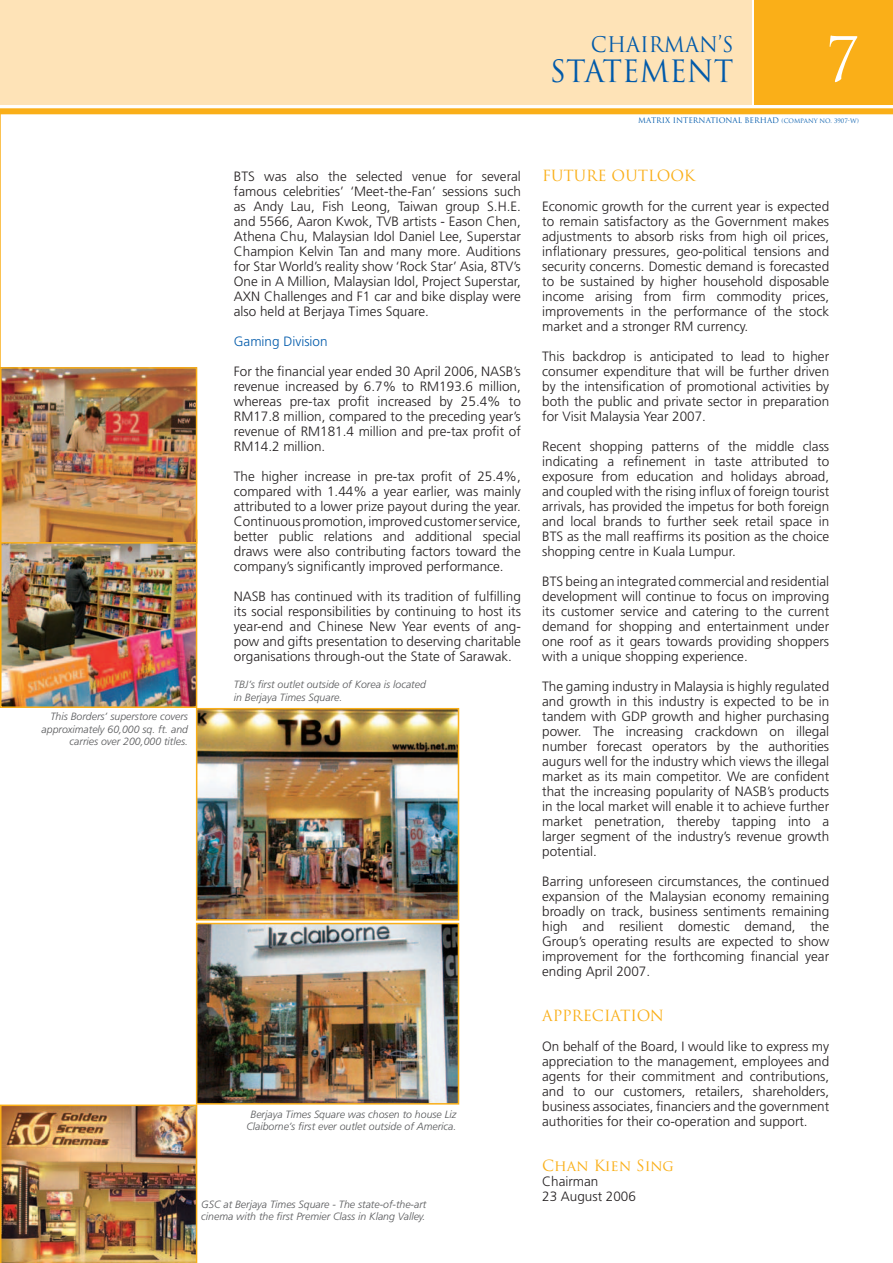
<style>
.page{position:relative;width:893px;height:1263px;background:#fff}
.page>*{position:absolute;margin:0;border:0;box-sizing:border-box;transform-origin:0 0}
.t1{font:60px "Trajan Pro";color:#fff}
.t2{font:30px "Trajan Pro";color:#015aaa;scale:.95 1}
.t3{font:21px "Trajan Pro";color:#015aaa;scale:.95 1}
.t4{font:15px "Trajan Pro";color:#faaf18}
.t5{font:300 13.5px/15px "Frutiger";color:#231f20;text-align:justify}
.t6{font:300 13.5px "Frutiger";color:#015aaa}
.t7{font:italic 300 10.5px/12.6px "Frutiger";color:#57585a}
.t8{font:7.5px "Trajan Pro";color:#015aaa}
.s1{font-size:6px}
</style>
<div class="page">
<div style="left:0;top:0;width:751px;height:105px;background:#fee3b7"></div>
<div style="left:754px;top:0;width:139px;height:105px;background:#faaf18"></div>
<img style="left:3px;top:544px;width:191px;height:161px">
<div style="left:0;top:530px;width:197px;height:178px;border:2px solid #faaf18"></div>
<img style="left:199px;top:711px;width:257px;height:206px">
<div style="left:196px;top:708px;width:263px;height:212px;border:2px solid #faaf18"></div>
<div style="left:0;top:108px;width:893px;height:6px;background:#faaf18"></div>
<img style="left:3px;top:370px;width:191px;height:171px">
<div style="left:0;top:367px;width:197px;height:177px;border:2px solid #faaf18"></div>
<img style="left:0;top:1104px;width:197px;height:159px">
<img style="left:199px;top:926px;width:257px;height:175px">
<div style="left:196px;top:923px;width:263px;height:181px;border:2px solid #faaf18"></div>
<svg style="left:0;top:114px;width:1px;height:254px"></svg>
<p class="t7" style="left:42px;top:710px;width:148px;text-align:right">This Borders’ superstore covers approximately 60,000 sq. ft. and carries over 200,000 titles.</p>
<p class="t5" style="left:234px;top:168px;width:289px">BTS was also the selected venue for several famous celebrities’ ‘Meet-the-Fan’ sessions such as Andy Lau, Fish Leong, Taiwan group S.H.E. and 5566, Aaron Kwok, TVB artists - Eason Chen, Athena Chu, Malaysian Idol Daniel Lee, Superstar Champion Kelvin Tan and many more. Auditions for Star World’s reality show ‘Rock Star’ Asia, 8TV’s One in A Million, Malaysian Idol, Project Superstar, AXN Challenges and F1 car and bike display were also held at Berjaya Times Square.</p>
<p class="t6" style="left:234px;top:333px;width:95px">Gaming Division</p>
<p class="t5" style="left:234px;top:363px;width:289px">For the financial year ended 30 April 2006, NASB’s revenue increased by 6.7% to RM193.6 million, whereas pre-tax profit increased by 25.4% to RM17.8 million, compared to the preceding year’s revenue of RM181.4 million and pre-tax profit of RM14.2 million.</p>
<p class="t5" style="left:234px;top:468px;width:289px">The higher increase in pre-tax profit of 25.4%, compared with 1.44% a year earlier, was mainly attributed to a lower prize payout during the year.<br>Continuous promotion, improved customer service, better public relations and additional special draws were also contributing factors toward the company’s significantly improved performance.</p>
<p class="t5" style="left:234px;top:588px;width:289px">NASB has continued with its tradition of fulfilling its social responsibilities by continuing to host its year-end and Chinese New Year events of ang&shy;pow and gifts presentation to deserving charitable organisations through-out the State of Sarawak.</p>
<p class="t7" style="left:234px;top:678px;width:193px">TBJ’s first outlet outside of Korea is located in Berjaya Times Square.</p>
<p class="t7" style="left:246px;top:1108px;width:212px;text-align:center">Berjaya Times Square was chosen to house Liz<br>Claiborne’s first ever outlet outside of America.</p>
<p class="t7" style="left:201px;top:1198px;width:227px">GSC at Berjaya Times Square - The state-of-the-art cinema with the first Premier Class in Klang Valley.</p>
<h3 class="t3" style="left:591px;top:31px;width:152px">CHAIRMAN’S</h3>
<h2 class="t2" style="left:550px;top:52px;width:195px">STATEMENT</h2>
<h1 class="t1" style="left:825px;top:21px;width:36px">7</h1>
<p class="t8" style="left:638px;top:115px;width:222px">MATRIX INTERNATIONAL BERHAD <span class="s1">(COMPANY NO. 3907-W)</span></p>
<p class="t4" style="left:542px;top:166px;width:154px">FUTURE OUTLOOK</p>
<p class="t5" style="left:542px;top:199px;width:289px">Economic growth for the current year is expected to remain satisfactory as the Government makes adjustments to absorb risks from high oil prices, inflationary pressures, geo-political tensions and security concerns. Domestic demand is forecasted to be sustained by higher household disposable income arising from firm commodity prices, improvements in the performance of the stock market and a stronger RM currency.</p>
<p class="t5" style="left:542px;top:349px;width:289px">This backdrop is anticipated to lead to higher consumer expenditure that will be further driven by the intensification of promotional activities by both the public and private sector in preparation for Visit Malaysia Year 2007.</p>
<p class="t5" style="left:542px;top:439px;width:289px">Recent shopping patterns of the middle class indicating a refinement in taste attributed to exposure from education and holidays abroad, and coupled with the rising influx of foreign tourist arrivals, has provided the impetus for both foreign and local brands to further seek retail space in BTS as the mall reaffirms its position as the choice shopping centre in Kuala Lumpur.</p>
<p class="t5" style="left:542px;top:574px;width:289px">BTS being an integrated commercial and residential development will continue to focus on improving its customer service and catering to the current demand for shopping and entertainment under one roof as it gears towards providing shoppers with a unique shopping experience.</p>
<p class="t5" style="left:542px;top:679px;width:289px">The gaming industry in Malaysia is highly regulated and growth in this industry is expected to be in tandem with GDP growth and higher purchasing power. The increasing crackdown on illegal number forecast operators by the authorities augurs well for the industry which views the illegal market as its main competitor. We are confident that the increasing popularity of NASB’s products in the local market will enable it to achieve further market penetration, thereby tapping into a larger segment of the industry’s revenue growth potential.</p>
<p class="t5" style="left:542px;top:874px;width:289px">Barring unforeseen circumstances, the continued expansion of the Malaysian economy remaining broadly on track, business sentiments remaining high and resilient domestic demand, the Group’s operating results are expected to show improvement for the forthcoming financial year ending April 2007.</p>
<p class="t4" style="left:542px;top:1006px;width:123px">APPRECIATION</p>
<p class="t5" style="left:542px;top:1039px;width:289px">On behalf of the Board, I would like to express my appreciation to the management, employees and agents for their commitment and contributions, and to our customers, retailers, shareholders, business associates, financiers and the government authorities for their co-operation and support.</p>
<p class="t4" style="left:542px;top:1156px;width:133px">Chan Kien Sing</p>
<p class="t5" style="left:542px;top:1174px;width:95px">Chairman<br>23 August 2006</p>
</div>
